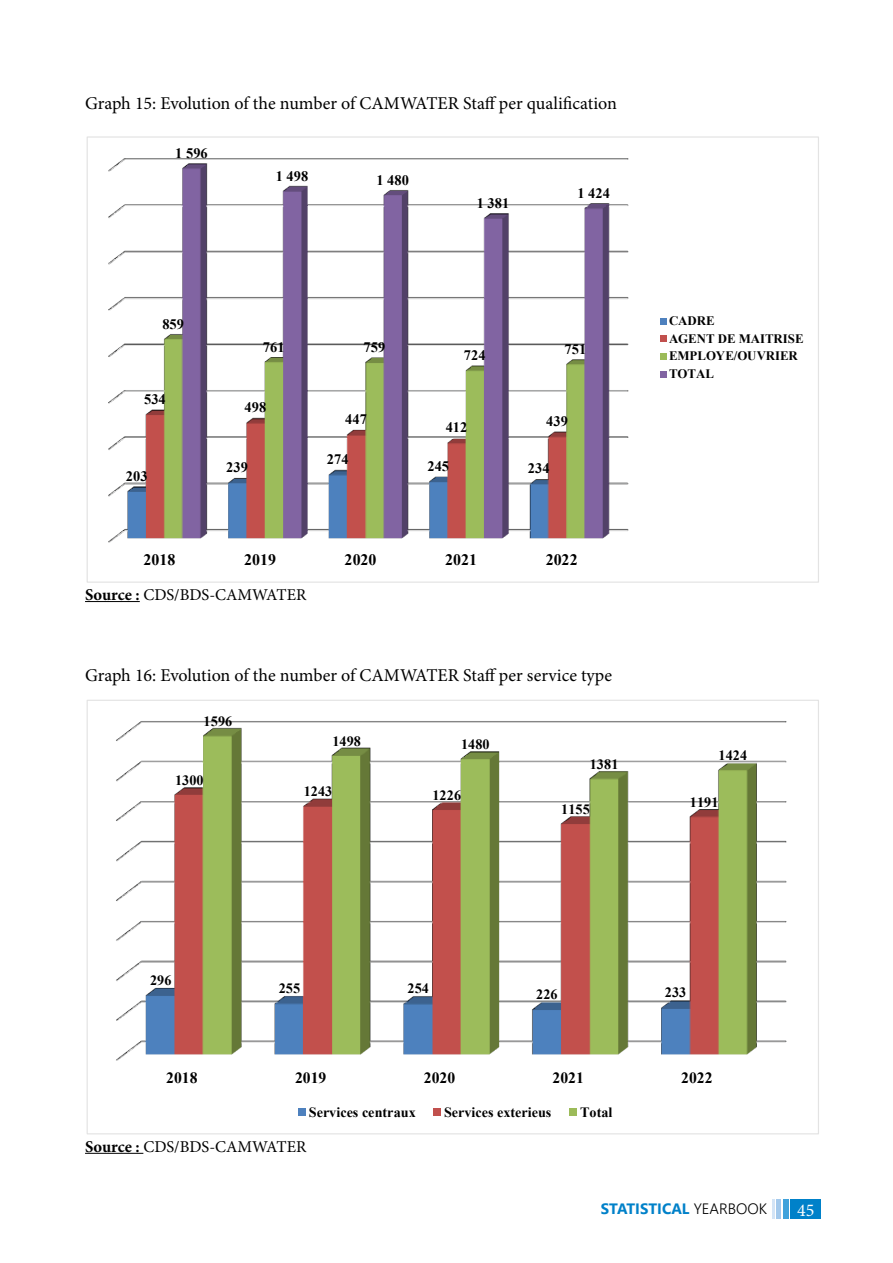
<style>
.page{position:relative;width:893px;height:1263px;background:#fff}
.page>*{position:absolute;margin:0;border:0;box-sizing:border-box;transform-origin:0 0}
.t1{font:18px "Minion Pro";color:#000}
.t2{font:18px "Minion Pro";color:#fff}
.t3{font:16.5px "Minion Pro";color:#000}
.t4{font:700 15.9px "Times New Roman";letter-spacing:.005em;color:#000}
.t5{font:700 15.75px "Times New Roman";letter-spacing:.005em;color:#000}
.t6{font:700 15px "Segoe UI";color:#0081c9}
.t7{font:700 14.4px "Times New Roman";letter-spacing:.005em;color:#000}
.t8{font:700 14.25px "Times New Roman";letter-spacing:.005em;color:#000}
.t9{font:700 14.1px "Times New Roman";letter-spacing:.005em;color:#000}
.t10{font:700 12.9px/17.7px "Times New Roman";letter-spacing:-.005em;color:#000}
.s1{font-weight:700}
.s2{font-weight:300;color:#000}
</style>
<div class="page">
<div style="left:790px;top:1199px;width:31px;height:20px;background:#0081c9"></div>
<div style="left:783px;top:1199px;width:5px;height:20px;background:#3fa2db"></div>
<hr style="left:777px;top:1199px;width:4px;height:20px;background:#a3c9ec">
<hr style="left:772px;top:1199px;width:2px;height:20px;background:#d3e4f6">
<img style="left:108px;top:158px;width:521px;height:385px">
<svg style="left:660px;top:318px;width:6px;height:6px"></svg>
<div style="left:660px;top:335px;width:6px;height:7px;background:#c1504d"></div>
<div style="left:660px;top:353px;width:6px;height:7px;background:#9cbb59"></div>
<svg style="left:660px;top:371px;width:6px;height:6px"></svg>
<img style="left:116px;top:721px;width:671px;height:340px">
<div style="left:299px;top:1108px;width:7px;height:7px;background:#4e81be"></div>
<div style="left:434px;top:1108px;width:7px;height:7px;background:#c1504d"></div>
<div style="left:570px;top:1108px;width:7px;height:7px;background:#9cbb59"></div>
<hr style="left:85px;top:601px;width:55px;height:1px;background:#000">
<hr style="left:85px;top:1153px;width:58px;height:1px;background:#000">
<p class="t1" style="left:85px;top:91px;width:533px">Graph 15: Evolution of the number of CAMWATER Staff per qualification</p>
<p class="t7" style="left:175px;top:143px;width:34px">1 596</p>
<p class="t7" style="left:276px;top:166px;width:34px">1 498</p>
<p class="t7" style="left:376px;top:170px;width:34px">1 480</p>
<p class="t7" style="left:477px;top:193px;width:34px">1 381</p>
<p class="t7" style="left:577px;top:183px;width:34px">1 424</p>
<p class="t7" style="left:162px;top:314px;width:23px">859</p>
<p class="t7" style="left:144px;top:389px;width:23px">534</p>
<p class="t7" style="left:126px;top:465px;width:23px">203</p>
<p class="t7" style="left:263px;top:336px;width:23px">761</p>
<p class="t7" style="left:363px;top:337px;width:23px">759</p>
<p class="t7" style="left:245px;top:397px;width:23px">498</p>
<p class="t7" style="left:226px;top:457px;width:23px">239</p>
<p class="t7" style="left:345px;top:409px;width:23px">447</p>
<p class="t7" style="left:327px;top:449px;width:23px">274</p>
<p class="t7" style="left:464px;top:345px;width:23px">724</p>
<p class="t7" style="left:446px;top:417px;width:23px">412</p>
<p class="t7" style="left:564px;top:339px;width:23px">751</p>
<p class="t7" style="left:546px;top:411px;width:23px">439</p>
<p class="t7" style="left:427px;top:456px;width:23px">245</p>
<p class="t7" style="left:528px;top:458px;width:23px">234</p>
<p class="t4" style="left:144px;top:548px;width:33px">2018</p>
<p class="t4" style="left:244px;top:548px;width:33px">2019</p>
<p class="t4" style="left:345px;top:548px;width:33px">2020</p>
<p class="t4" style="left:445px;top:548px;width:33px">2021</p>
<p class="t4" style="left:546px;top:548px;width:33px">2022</p>
<p class="t3" style="left:85px;top:584px;width:223px"><span class="s1">Source :</span> CDS/BDS-CAMWATER</p>
<p class="t1" style="left:85px;top:663px;width:529px">Graph 16: Evolution of the number of CAMWATER Staff per service type</p>
<p class="t9" style="left:204px;top:711px;width:30px">1596</p>
<p class="t8" style="left:175px;top:770px;width:30px">1300</p>
<p class="t9" style="left:332px;top:731px;width:30px">1498</p>
<p class="t9" style="left:461px;top:734px;width:30px">1480</p>
<p class="t9" style="left:304px;top:781px;width:30px">1243</p>
<p class="t9" style="left:432px;top:785px;width:30px">1226</p>
<p class="t9" style="left:590px;top:754px;width:30px">1381</p>
<p class="t9" style="left:561px;top:799px;width:30px">1155</p>
<p class="t10" style="left:669px;top:311px;width:136px">CADRE<br>AGENT DE MAITRISE<br>EMPLOYE/OUVRIER<br>TOTAL</p>
<p class="t9" style="left:718px;top:745px;width:30px">1424</p>
<p class="t8" style="left:690px;top:792px;width:30px">1191</p>
<p class="t9" style="left:150px;top:970px;width:23px">296</p>
<p class="t8" style="left:279px;top:978px;width:23px">255</p>
<p class="t9" style="left:407px;top:978px;width:23px">254</p>
<p class="t9" style="left:536px;top:984px;width:23px">226</p>
<p class="t9" style="left:665px;top:982px;width:23px">233</p>
<p class="t5" style="left:166px;top:1066px;width:33px">2018</p>
<p class="t5" style="left:295px;top:1066px;width:33px">2019</p>
<p class="t5" style="left:424px;top:1066px;width:33px">2020</p>
<p class="t5" style="left:552px;top:1066px;width:33px">2021</p>
<p class="t5" style="left:681px;top:1066px;width:33px">2022</p>
<p class="t9" style="left:309px;top:1101px;width:109px">Services centraux</p>
<p class="t9" style="left:444px;top:1101px;width:109px">Services exterieus</p>
<p class="t9" style="left:580px;top:1101px;width:34px">Total</p>
<p class="t3" style="left:85px;top:1135px;width:223px"><span class="s1">Source :</span> CDS/BDS-CAMWATER</p>
<p class="t6" style="left:601px;top:1194px;width:168px">STATISTICAL <span class="s2">YEARBOOK</span></p>
<p class="t2" style="left:797px;top:1198px;width:19px">45</p>
</div>
